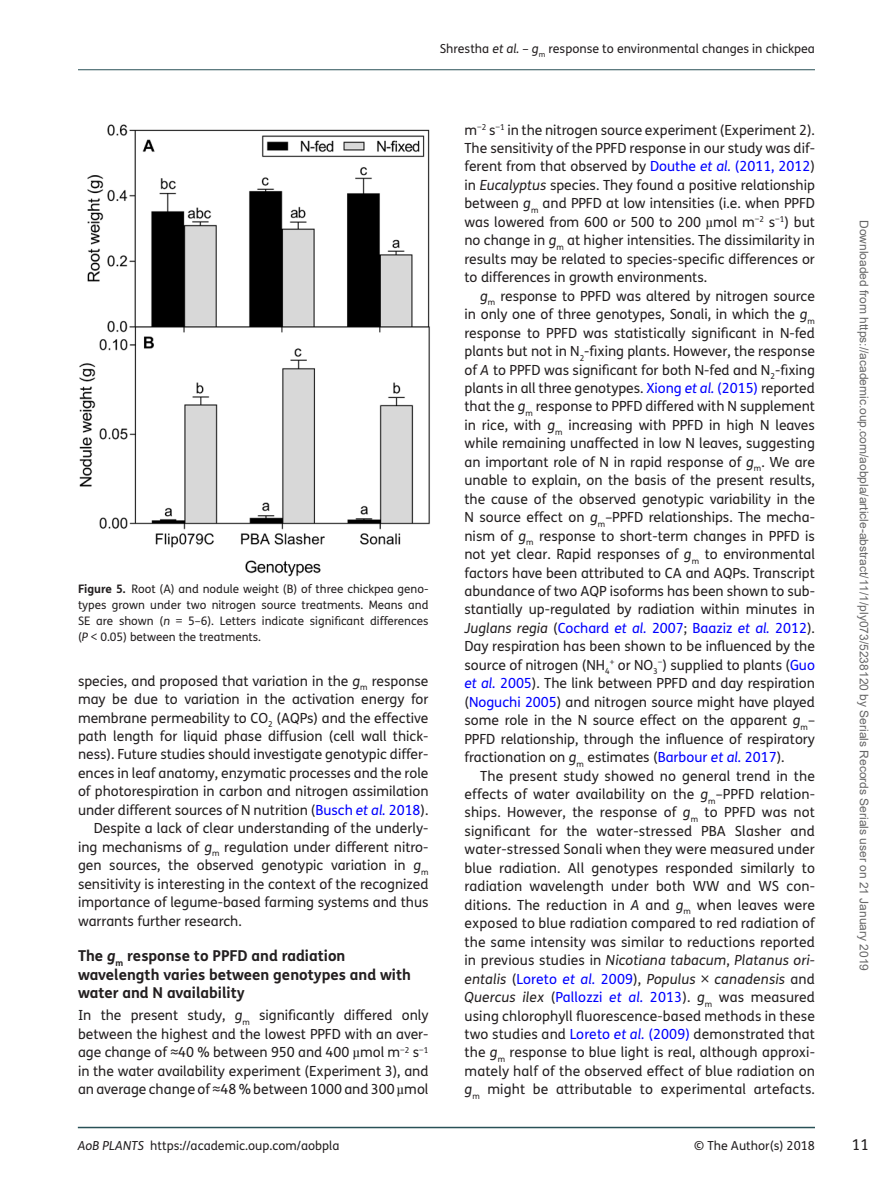
<style>
.page{position:relative;width:893px;height:1191px;background:#fff}
.page>*{position:absolute;margin:0;border:0;box-sizing:border-box;transform-origin:0 0}
.t1{font:700 15px/18.5px "FS Me";color:#231f20}
.t2{font:15px "FS Me";color:#231f20}
.t3{font:13.95px/18.5px "FS Me";color:#231f20;text-align:justify}
.t4{font:12.45px "FS Me";color:#231f20}
.t5{font:12px "Arial";color:#666}
.t6{font:11.7px/15.8px "FS Me";color:#231f20;text-align:justify}
.s1{font-style:italic}
.s2{font-weight:700}
.s3{color:#00f}
.s4{font-style:italic;color:#00f}
.s5{font-family:"Gandhari Unicode"}
</style>
<div class="page">
<hr style="left:78px;top:69px;width:737px;height:1px;background:#295157">
<hr style="left:78px;top:1126px;width:737px;height:2px;background:#295157">
<img style="left:79px;top:124px;width:351px;height:452px">
<p class="t4" style="left:440px;top:40px;width:377px">Shrestha <span class="s1">et al.</span> – <span class="s1">g</span><sub>m</sub> response to environmental changes in chickpea</p>
<p class="t6" style="left:78px;top:581px;width:352px"><span class="s2">Figure 5.</span> Root (A) and nodule weight (B) of three chickpea geno&shy;types grown under two nitrogen source treatments. Means and SE are shown (<span class="s1">n</span> = 5–6). Letters indicate significant differences (<span class="s1">P</span> &lt; 0.05) between the treatments.</p>
<p class="t3" style="left:78px;top:671px;width:352px">species, and proposed that variation in the <span class="s1">g</span><sub>m</sub> response</p>
<p class="t3" style="left:78px;top:689px;width:352px">may be due to variation in the activation energy for</p>
<p class="t3" style="left:78px;top:708px;width:352px">membrane permeability to CO<sub>2</sub> (AQPs) and the effective</p>
<p class="t3" style="left:78px;top:726px;width:352px">path length for liquid phase diffusion (cell wall thick-</p>
<p class="t3" style="left:78px;top:745px;width:352px">ness). Future studies should investigate genotypic differ-</p>
<p class="t3" style="left:78px;top:763px;width:352px">ences in leaf anatomy, enzymatic processes and the role</p>
<p class="t3" style="left:78px;top:782px;width:352px">of photorespiration in carbon and nitrogen assimilation</p>
<p class="t3" style="left:78px;top:800px;width:352px">under different sources of N nutrition (<span class="s3">Busch</span> <span class="s4">et al.</span> <span class="s3">2018</span>).</p>
<p class="t3" style="left:94px;top:819px;width:336px">Despite a lack of clear understanding of the underly-</p>
<p class="t3" style="left:78px;top:837px;width:352px">ing mechanisms of <span class="s1">g</span><sub>m</sub> regulation under different nitro-</p>
<p class="t3" style="left:78px;top:855px;width:352px">gen sources, the observed genotypic variation in <span class="s1">g</span><sub>m</sub></p>
<p class="t3" style="left:78px;top:874px;width:352px">sensitivity is interesting in the context of the recognized</p>
<p class="t3" style="left:78px;top:892px;width:352px">importance of legume-based farming systems and thus</p>
<p class="t3" style="left:78px;top:911px;width:165px">warrants further research.</p>
<p class="t1" style="left:78px;top:946px;width:334px">The <span class="s1">g</span><sub>m</sub> response to PPFD and radiation wavelength varies between genotypes and with water and N availability</p>
<p class="t3" style="left:78px;top:1006px;width:352px">In the present study, <span class="s1">g</span><sub>m</sub> significantly differed only between the highest and the lowest PPFD with an aver&shy;age change of ≈40 % between 950 and 400 <span class="s5">µ</span>mol m<sup>−2</sup> s<sup>−1 </sup>in the water availability experiment (Experiment 3), and an average change of ≈48 % between 1000 and 300 <span class="s5">µ</span>mol</p>
<p class="t3" style="left:464px;top:120px;width:352px">m<sup>−2</sup> s<sup>−1</sup> in the nitrogen source experiment (Experiment 2).<br>The sensitivity of the PPFD response in our study was dif&shy;ferent from that observed by <span class="s3">Douthe</span> <span class="s4">et al.</span> <span class="s3">(2011, 2012</span>) in <span class="s1">Eucalyptus</span> species. They found a positive relationship between <span class="s1">g</span><sub>m</sub> and PPFD at low intensities (i.e. when PPFD was lowered from 600 or 500 to 200 <span class="s5">µ</span>mol m<sup>−2</sup> s<sup>−1</sup>) but no change in <span class="s1">g</span><sub>m</sub> at higher intensities. The dissimilarity in results may be related to species-specific differences or to differences in growth environments.</p>
<p class="t3" style="left:464px;top:286px;width:352px;text-indent:16px"><span class="s1">g</span><sub>m</sub> response to PPFD was altered by nitrogen source in only one of three genotypes, Sonali, in which the <span class="s1">g</span><sub>m </sub>response to PPFD was statistically significant in N-fed plants but not in N<sub>2</sub>-fixing plants. However, the response of <span class="s1">A</span> to PPFD was significant for both N-fed and N<sub>2</sub>-fixing plants in all three genotypes. <span class="s3">Xiong</span> <span class="s4">et al.</span> <span class="s3">(2015)</span> reported that the <span class="s1">g</span><sub>m</sub> response to PPFD differed with N supplement in rice, with <span class="s1">g</span><sub>m</sub> increasing with PPFD in high N leaves while remaining unaffected in low N leaves, suggesting an important role of N in rapid response of <span class="s1">g</span><sub>m</sub>. We are unable to explain, on the basis of the present results, the cause of the observed genotypic variability in the N source effect on <span class="s1">g</span><sub>m</sub>–PPFD relationships. The mecha&shy;nism of <span class="s1">g</span><sub>m</sub> response to short-term changes in PPFD is not yet clear. Rapid responses of <span class="s1">g</span><sub>m</sub> to environmental factors have been attributed to CA and AQPs. Transcript abundance of two AQP isoforms has been shown to sub&shy;stantially up-regulated by radiation within minutes in <span class="s1">Juglans regia</span> (<span class="s3">Cochard</span> <span class="s4">et al.</span> <span class="s3">2007</span>; <span class="s3">Baaziz</span> <span class="s4">et al.</span> <span class="s3">2012</span>).<br>Day respiration has been shown to be influenced by the source of nitrogen (NH<sub>4</sub><sup>+</sup> or NO<sub>3</sub><sup>−</sup>) supplied to plants (<span class="s3">Guo </span><span class="s4">et al.</span> <span class="s3">2005</span>). The link between PPFD and day respiration (<span class="s3">Noguchi 2005</span>) and nitrogen source might have played some role in the N source effect on the apparent <span class="s1">g</span><sub>m</sub>– PPFD relationship, through the influence of respiratory fractionation on <span class="s1">g</span><sub>m</sub> estimates (<span class="s3">Barbour</span> <span class="s4">et al.</span> <span class="s3">2017</span>).</p>
<p class="t3" style="left:464px;top:766px;width:352px;text-indent:16px">The present study showed no general trend in the effects of water availability on the <span class="s1">g</span><sub>m</sub>–PPFD relation&shy;ships. However, the response of <span class="s1">g</span><sub>m</sub> to PPFD was not significant for the water-stressed PBA Slasher and water-stressed Sonali when they were measured under blue radiation. All genotypes responded similarly to radiation wavelength under both WW and WS con&shy;ditions. The reduction in <span class="s1">A</span> and <span class="s1">g</span><sub>m</sub> when leaves were exposed to blue radiation compared to red radiation of the same intensity was similar to reductions reported in previous studies in <span class="s1">Nicotiana tabacum</span>, <span class="s1">Platanus ori&shy;entalis</span> (<span class="s3">Loreto</span> <span class="s4">et al.</span> <span class="s3">2009</span>), <span class="s1">Populus</span> × <span class="s1">canadensis</span> and <span class="s1">Quercus ilex</span> (<span class="s3">Pallozzi</span> <span class="s4">et al.</span> <span class="s3">2013</span>). <span class="s1">g</span><sub>m</sub> was measured using chlorophyll fluorescence-based methods in these two studies and <span class="s3">Loreto</span> <span class="s4">et al.</span> <span class="s3">(2009)</span> demonstrated that the <span class="s1">g</span><sub>m</sub> response to blue light is real, although approxi&shy;mately half of the observed effect of blue radiation on <span class="s1">g</span><sub>m</sub> might be attributable to experimental artefacts.</p>
<p class="t5" style="left:868px;top:220px;width:752px;rotate:90deg">Downloaded from https://academic.oup.com/aobpla/article-abstract/11/1/ply073/5238120 by Serials Records Serials user on 21 January 2019</p>
<p class="t4" style="left:78px;top:1137px;width:263px"><span class="s1">AoB PLANTS</span> https://academic.oup.com/aobpla</p>
<p class="t4" style="left:694px;top:1137px;width:122px">© The Author(s) 2018</p>
<p class="t2" style="left:852px;top:1134px;width:19px">11</p>
</div>
